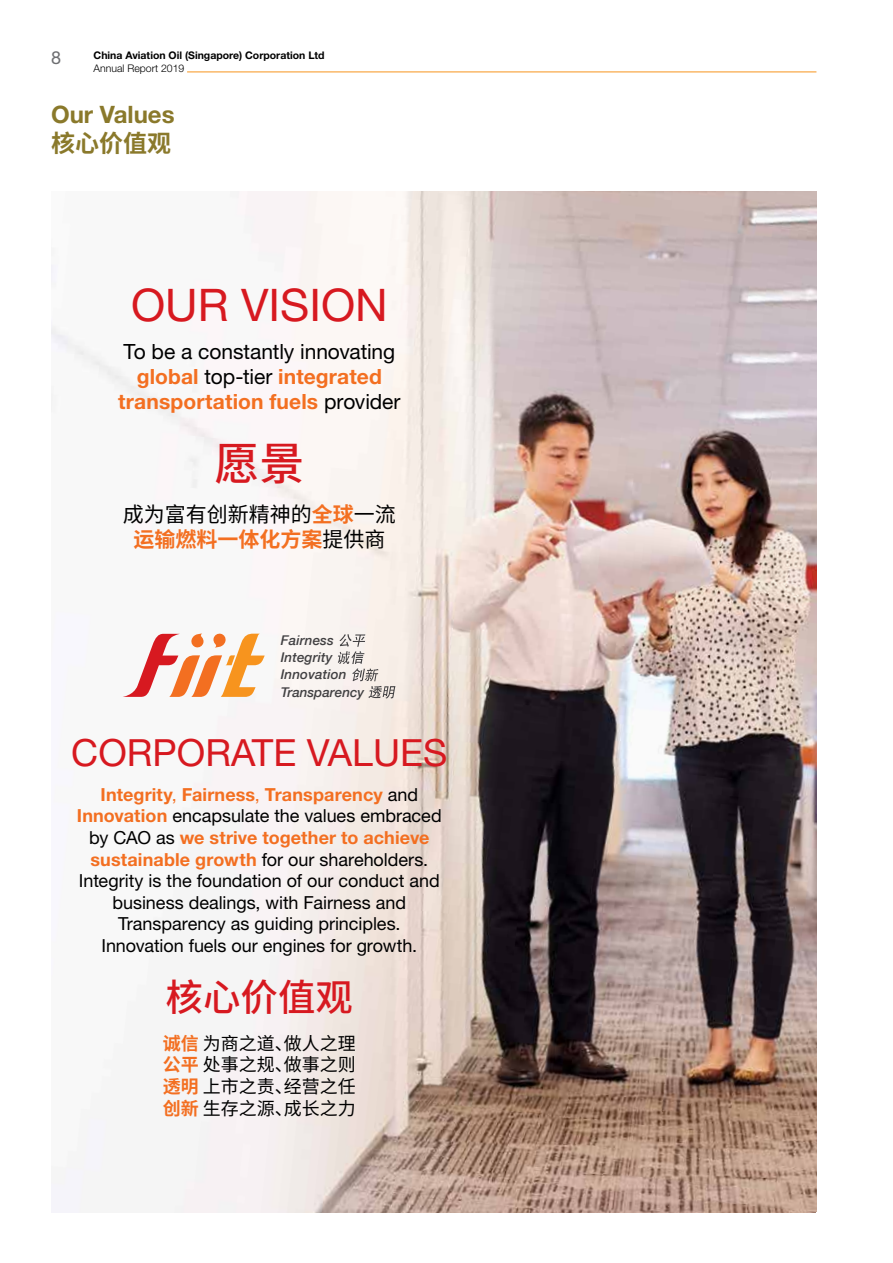
<style>
.page{position:relative;width:893px;height:1263px;background:#fff}
.page>*{position:absolute;margin:0;border:0;box-sizing:border-box;transform-origin:0 0}
.t1{font:45px "Helvetica Neue LT Std";color:#d71920}
.t2{font:500 45px "Source Han Sans CN";color:#d71920}
.t3{font:37.5px "Helvetica Neue LT Std";color:#d71920}
.t4{font:500 37.5px "Source Han Sans CN";color:#d71920}
.t5{font:700 24px "Helvetica Neue LT Std";color:#8a792b}
.t6{font:700 24px "Source Han Sans CN";color:#8a792b}
.t7{font:21px/25.2px "Helvetica Neue LT Std";letter-spacing:-.005em;color:#000;text-align:center}
.t8{font:21px/25.2px "Source Han Sans CN";color:#000;text-align:center}
.t9{font:18px/21.6px "Helvetica Neue LT Std";letter-spacing:-.005em;color:#000;text-align:center}
.t10{font:18px/21.6px "Source Han Sans CN";color:#000;text-align:justify}
.t11{font:18px "Helvetica Neue LT Std";color:#6d6e71}
.t12{font:italic 500 13.5px/17.2px "Helvetica Neue";letter-spacing:.01em;color:#414042}
.t13{font:700 10.5px "Helvetica Neue LT Std";color:#000}
.t14{font:300 10.5px "Helvetica Neue LT Std";color:#000}
.s1{font-weight:700;color:#f36f21}
.s2{color:#f36f21}
</style>
<div class="page">
<img style="left:51px;top:191px;width:765px;height:1021px">
<svg style="left:122px;top:633px;width:143px;height:64px"></svg>
<svg style="left:338px;top:634px;width:57px;height:65px"></svg>
<hr style="left:187px;top:72px;width:629px;height:1px;background:#f7941e">
<p class="t11" style="left:51px;top:47px;width:12px">8</p>
<p class="t13" style="left:94px;top:48px;width:233px">China Aviation Oil (Singapore) Corporation Ltd</p>
<p class="t14" style="left:94px;top:62px;width:92px">Annual Report 2019</p>
<h3 class="t5" style="left:51px;top:100px;width:125px">Our Values</h3>
<h3 class="t6" style="left:51px;top:130px;width:121px">核心价值观</h3>
<h1 class="t1" style="left:131px;top:278px;width:258px">OUR VISION</h1>
<p class="t7" style="left:118px;top:339px;width:284px">To be a constantly innovating <span class="s1">global</span> top-tier <span class="s1">integrated transportation fuels</span> provider</p>
<h1 class="t2" style="left:214px;top:438px;width:91px">愿景</h1>
<p class="t8" style="left:123px;top:502px;width:275px">成为富有创新精神的<span class="s1">全球</span>一流<span class="s1">运输燃料一体化方案</span>提供商</p>
<p class="t12" style="left:281px;top:630px;width:85px">Fairness<br>Integrity<br>Innovation<br>Transparency</p>
<h2 class="t3" style="left:71px;top:731px;width:378px">CORPORATE VALUES</h2>
<p class="t9" style="left:77px;top:783px;width:366px"><span class="s1">Integrity</span><span class="s2">,</span> <span class="s1">Fairness</span><span class="s2">,</span> <span class="s1">Transparency</span> and <span class="s1">Innovation</span> encapsulate the values embraced by CAO as <span class="s1">we strive together to achieve sustainable growth</span> for our shareholders.<br>Integrity is the foundation of our conduct and business dealings, with Fairness and Transparency as guiding principles.<br>Innovation fuels our engines for growth.</p>
<h2 class="t4" style="left:166px;top:976px;width:189px">核心价值观</h2>
<p class="t10" style="left:163px;top:1033px;width:195px"><span class="s1">诚信</span>为商之道、做人之理<span class="s1">公平</span>处事之规、做事之则<span class="s1">透明</span>上市之责、经营之任<span class="s1">创新</span>生存之源、成长之力</p>
</div>
